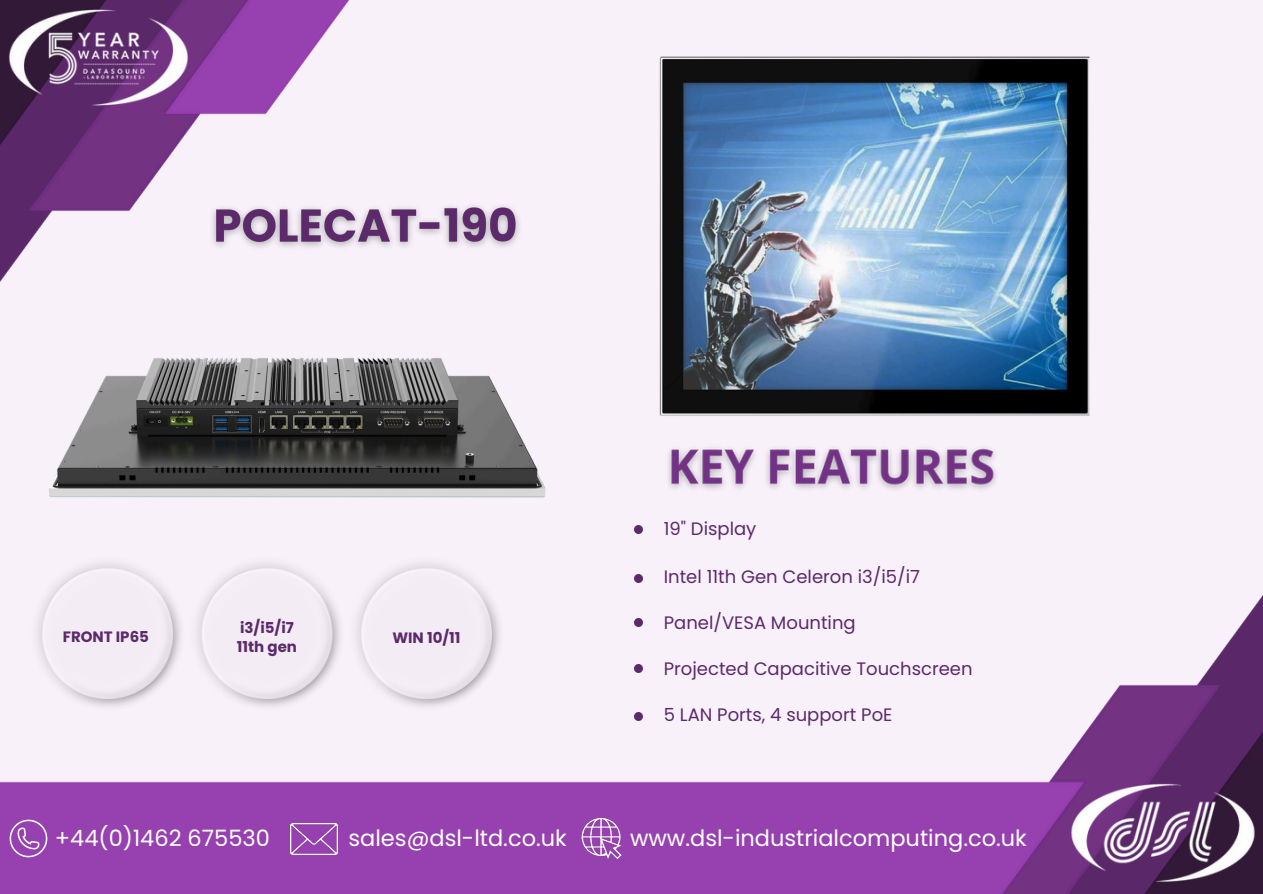
<style>
.page{position:relative;width:1263px;height:894px;background:#fff}
.page>*{position:absolute;margin:0;border:0;box-sizing:border-box;transform-origin:0 0}
.t1{font:22.5px "Poppins";color:#fff}
.t2{font:18px "Poppins";color:#5c296b}
.t3{font:700 15px/19.2px "Poppins";color:#5c296b}
</style>
<div class="page">
<div style="left:0;top:0;width:1263px;height:893px;background:#f8f1fa"></div>
<img style="left:0;top:0;width:350px;height:282px">
<img style="left:0;top:582px;width:1263px;height:311px">
<img style="left:0;top:0;width:197px;height:128px">
<img style="left:1063px;top:774px;width:199px;height:116px">
<img style="left:28px;top:616px;width:477px;height:96px">
<img style="left:659px;top:56px;width:431px;height:360px">
<img style="left:22px;top:219px;width:551px;height:397px">
<img style="left:3px;top:812px;width:51px;height:52px">
<img style="left:290px;top:823px;width:48px;height:31px">
<img style="left:574px;top:810px;width:54px;height:56px">
<img style="left:204px;top:193px;width:325px;height:64px">
<svg style="left:634px;top:525px;width:8px;height:8px"></svg>
<svg style="left:634px;top:574px;width:8px;height:8px"></svg>
<svg style="left:634px;top:618px;width:8px;height:7px"></svg>
<svg style="left:634px;top:664px;width:8px;height:8px"></svg>
<img style="left:668px;top:447px;width:328px;height:42px">
<svg style="left:634px;top:712px;width:8px;height:8px"></svg>
<img style="left:189px;top:200px;width:354px;height:53px">
<p class="t2" style="left:664px;top:516px;width:94px">19" Display</p>
<p class="t3" style="left:63px;top:627px;width:88px">FRONT IP65</p>
<p class="t3" style="left:237px;top:618px;width:62px">i3/i5/i7<br>11th gen</p>
<h3 class="t3" style="left:392px;top:627px;width:70px">WIN 10/11</h3>
<h4 class="t2" style="left:664px;top:564px;width:258px">Intel 11th Gen Celeron i3/i5/i7</h4>
<p class="t2" style="left:664px;top:610px;width:193px">Panel/VESA Mounting</p>
<p class="t2" style="left:664px;top:656px;width:310px">Projected Capacitive Touchscreen</p>
<h4 class="t2" style="left:664px;top:701px;width:230px">5 LAN Ports, 4 support PoE</h4>
<p class="t1" style="left:55px;top:822px;width:217px">+44(0)1462 675530</p>
<p class="t1" style="left:348px;top:822px;width:220px">sales@dsl-ltd.co.uk</p>
<p class="t1" style="left:630px;top:822px;width:398px">www.dsl-industrialcomputing.co.uk</p>
</div>
